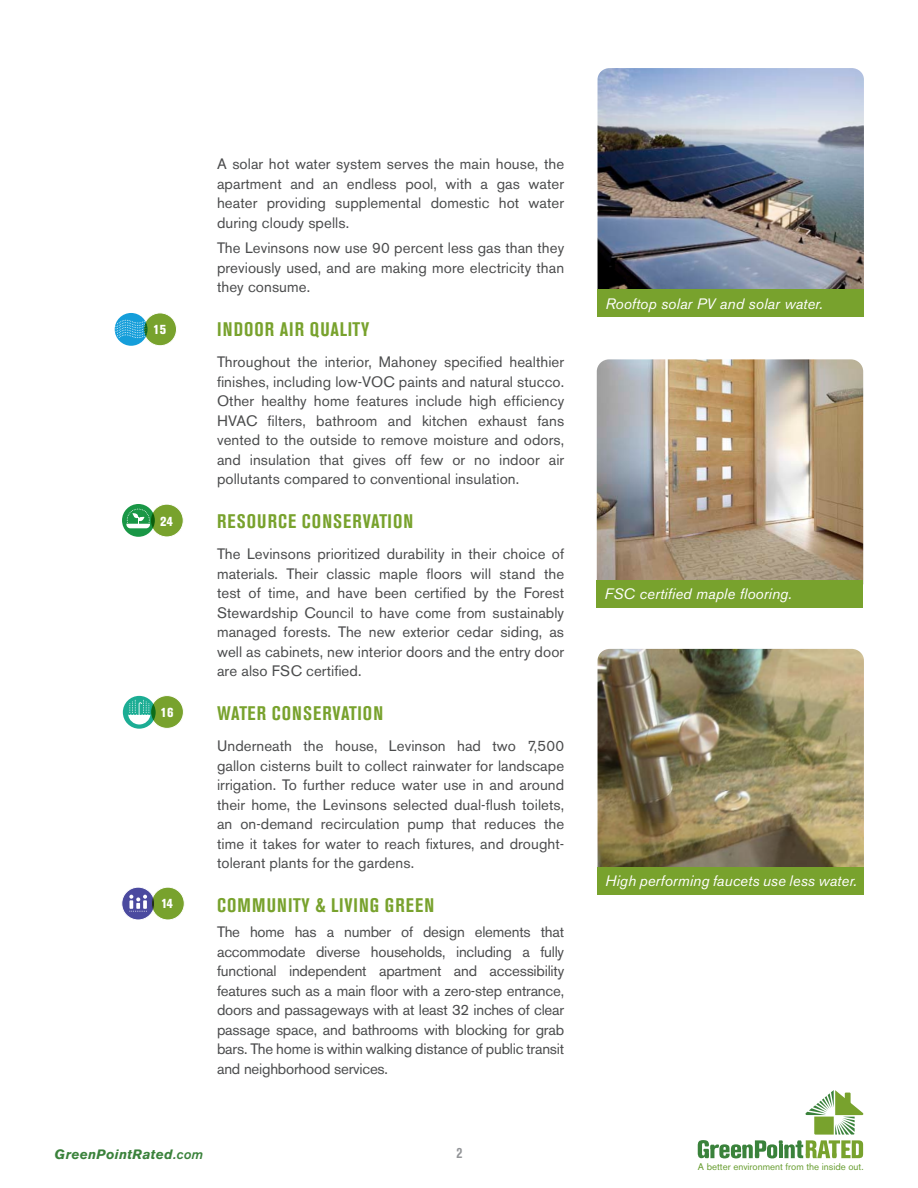
<style>
.page{position:relative;width:918px;height:1188px;background:#fff}
.page>*{position:absolute;margin:0;border:0;box-sizing:border-box;transform-origin:0 0}
.Case_Study_-_subhead{font:700 condensed 19.5px "Akzidenz Grotesk BE";letter-spacing:.055em;color:#78a22d}
.body_paragraph{font:700 condensed 19.5px "Akzidenz Grotesk BE";letter-spacing:.055em;color:#78a22d}
.body_paragraph-2{font:15px/19.5px "Akzidenz Grotesk BE";letter-spacing:.005em;color:#4b4c4d;text-align:justify}
.Photo_Captions{font:italic 15px "Akzidenz Grotesk BE";letter-spacing:.005em;color:#fff}
.Case_Study_-_subhead-2{font:700 condensed 15px "Akzidenz Grotesk BE";color:#939598}
.Case_Study_-_subhead-3{font:italic 700 13.5px "Akzidenz Grotesk BE";letter-spacing:.02em;color:#3a823b}
.body{font:800 condensed 12.9px "Akzidenz Grotesk BE";letter-spacing:.005em;color:#fff}
.t1{font:9.6px "Akzidenz Grotesk BE";color:#689e31}
.s1{font-weight:500}
</style>
<div class="page">
<svg style="left:698px;top:1090px;width:165px;height:68px"></svg>
<img style="left:598px;top:649px;width:266px;height:218px">
<div style="left:597px;top:867px;width:267px;height:27px;background:#78a22d"></div>
<img style="left:597px;top:359px;width:266px;height:221px">
<div style="left:597px;top:580px;width:266px;height:28px;background:#78a22d"></div>
<div style="left:115px;top:313px;width:33px;height:33px;background:#159eda;border-radius:50%"></div>
<svg style="left:116px;top:320px;width:30px;height:18px"></svg>
<div style="left:144px;top:313px;width:33px;height:33px;background:#78a22d;border-radius:50%"></div>
<div style="left:144px;top:313px;width:33px;height:33px;border:1px solid #fff;border-radius:50%"></div>
<svg style="left:122px;top:504px;width:33px;height:33px"></svg>
<svg style="left:126px;top:509px;width:24px;height:19px"></svg>
<div style="left:150px;top:504px;width:33px;height:33px;background:#78a22d;border-radius:50%"></div>
<div style="left:150px;top:504px;width:33px;height:33px;border:1px solid #fff;border-radius:50%"></div>
<svg style="left:123px;top:696px;width:33px;height:33px"></svg>
<svg style="left:128px;top:700px;width:23px;height:24px"></svg>
<div style="left:151px;top:696px;width:32px;height:32px;background:#78a22d;border-radius:50%"></div>
<div style="left:150px;top:695px;width:34px;height:34px;border:1px solid #fff;border-radius:50%"></div>
<div style="left:122px;top:887px;width:33px;height:33px;background:#4b4a9f;border-radius:50%"></div>
<div style="left:122px;top:887px;width:33px;height:33px;border:1px solid #fff;border-radius:50%"></div>
<svg style="left:129px;top:895px;width:18px;height:17px"></svg>
<div style="left:151px;top:887px;width:33px;height:33px;background:#78a22d;border-radius:50%"></div>
<div style="left:151px;top:887px;width:33px;height:33px;border:1px solid #fff;border-radius:50%"></div>
<img style="left:598px;top:68px;width:266px;height:222px">
<div style="left:598px;top:290px;width:266px;height:27px;background:#78a22d"></div>
<p class="body" style="left:153px;top:322px;width:15px">15</p>
<p class="body" style="left:160px;top:514px;width:15px">24</p>
<p class="body" style="left:160px;top:705px;width:15px">16</p>
<p class="body" style="left:161px;top:896px;width:13px">14</p>
<p class="body_paragraph-2" style="left:217px;top:154px;width:349px">A solar hot water system serves the main house, the apartment and an endless pool, with a gas water heater providing supplemental domestic hot water during cloudy spells.</p>
<p class="body_paragraph-2" style="left:217px;top:238px;width:349px">The Levinsons now use 90 percent less gas than they previously used, and are making more electricity than they consume.</p>
<p class="Case_Study_-_subhead" style="left:217px;top:318px;width:154px">INDOOR AIR QUALITY</p>
<p class="body_paragraph-2" style="left:217px;top:352px;width:349px">Throughout the interior, Mahoney specified healthier finishes, including low-VOC paints and natural stucco.<br>Other healthy home features include high efficiency HVAC filters, bathroom and kitchen exhaust fans vented to the outside to remove moisture and odors, and insulation that gives off few or no indoor air pollutants compared to conventional insulation.</p>
<p class="Case_Study_-_subhead" style="left:217px;top:510px;width:198px">RESOURCE CONSERVATION</p>
<p class="body_paragraph-2" style="left:217px;top:544px;width:349px">The Levinsons prioritized durability in their choice of materials. Their classic maple floors will stand the test of time, and have been certified by the Forest Stewardship Council to have come from sustainably managed forests. The new exterior cedar siding, as well as cabinets, new interior doors and the entry door are also FSC certified.</p>
<p class="Case_Study_-_subhead" style="left:217px;top:702px;width:168px">WATER CONSERVATION</p>
<p class="body_paragraph-2" style="left:217px;top:736px;width:349px">Underneath the house, Levinson had two 7,500 gallon cisterns built to collect rainwater for landscape irrigation. To further reduce water use in and around their home, the Levinsons selected dual-flush toilets, an on-demand recirculation pump that reduces the time it takes for water to reach fixtures, and drought&shy;tolerant plants for the gardens.</p>
<p class="body_paragraph" style="left:217px;top:894px;width:219px">COMMUNITY &amp; LIVING GREEN</p>
<p class="body_paragraph-2" style="left:217px;top:922px;width:349px">The home has a number of design elements that accommodate diverse households, including a fully functional independent apartment and accessibility features such as a main floor with a zero-step entrance, doors and passageways with at least 32 inches of clear passage space, and bathrooms with blocking for grab bars. The home is within walking distance of public transit and neighborhood services.</p>
<p class="Case_Study_-_subhead-3" style="left:55px;top:1146px;width:150px">GreenPointRated<span class="s1">.com</span></p>
<p class="Case_Study_-_subhead-2" style="left:456px;top:1145px;width:7px">2</p>
<p class="Photo_Captions" style="left:605px;top:295px;width:219px">Rooftop solar PV and solar water.</p>
<p class="Photo_Captions" style="left:605px;top:585px;width:189px">FSC certified maple flooring.</p>
<p class="Photo_Captions" style="left:605px;top:872px;width:253px">High performing faucets use less water.</p>
<p class="t1" style="left:698px;top:1161px;width:167px">A better environment from the inside out.</p>
</div>
